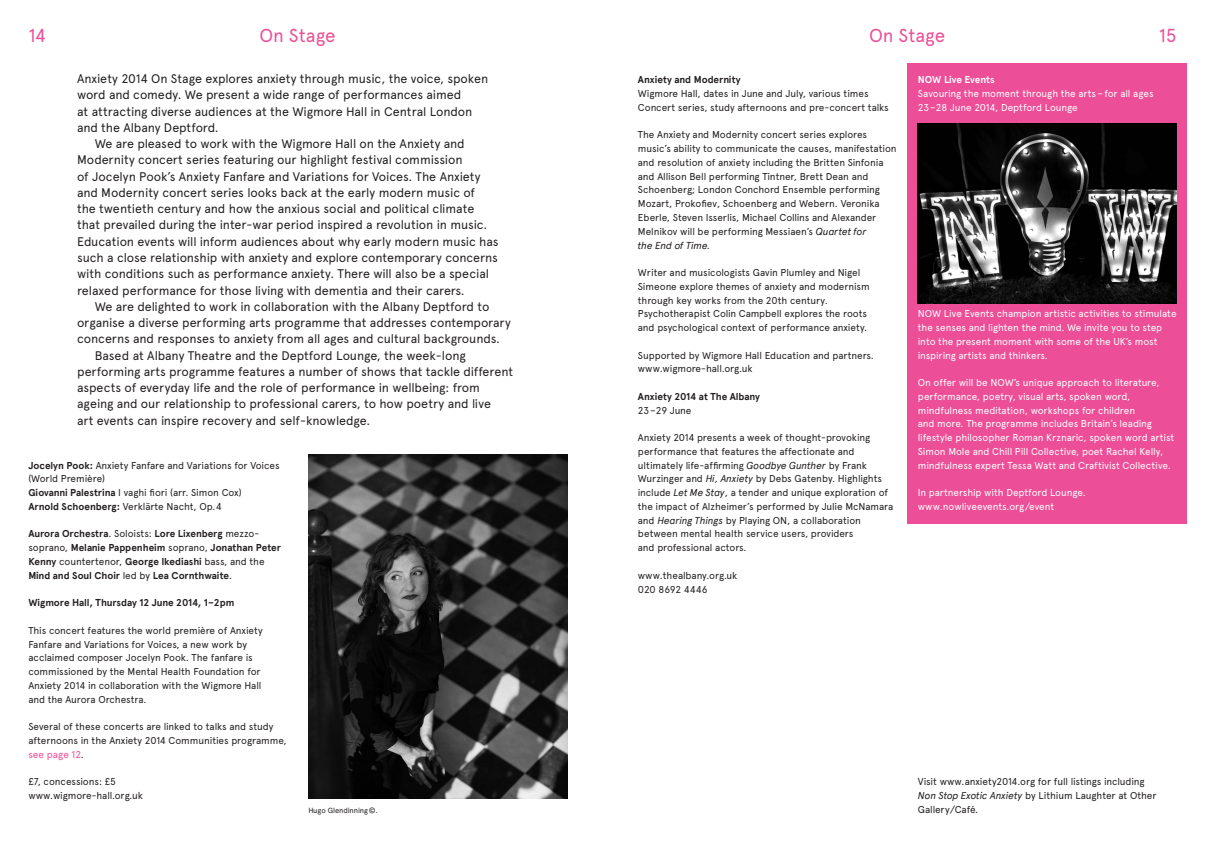
<style>
.page{position:relative;width:1205px;height:851px;background:#fff}
.page>*{position:absolute;margin:0;border:0;box-sizing:border-box;transform-origin:0 0}
.t1{font:18.75px "Apercu";color:#ec4f97}
.t2{font:12.5px/16.2px "Apercu";letter-spacing:-.01em;color:#231f20}
.t3{font:10px/13.8px "Apercu";letter-spacing:-.01em;color:#231f20}
.t4{font:10px/13.8px "Apercu";letter-spacing:-.01em;color:#fff}
.t5{font:700 10px/13.8px "Apercu";letter-spacing:-.005em;color:#231f20}
.t6{font:700 10px "Apercu";color:#fff}
.t7{font:10px "Apercu";letter-spacing:.005em;color:#ec4f97}
.t8{font:7.5px "Apercu";letter-spacing:-.01em;color:#231f20}
.s1{font-weight:700}
.s2{font-weight:400}
.s3{color:#231f20}
.s4{font-style:italic}
</style>
<div class="page">
<img style="left:308px;top:455px;width:259px;height:343px">
<div style="left:907px;top:63px;width:280px;height:460px;background:#ec4f97"></div>
<img style="left:918px;top:123px;width:258px;height:180px">
<h1 class="t1" style="left:28px;top:24px;width:19px">14</h1>
<p class="t1" style="left:260px;top:24px;width:78px">On Stage</p>
<h1 class="t1" style="left:1158px;top:24px;width:19px">15</h1>
<p class="t1" style="left:869px;top:24px;width:78px">On Stage</p>
<p class="t2" style="left:77px;top:70px;width:413px">Anxiety 2014 On Stage explores anxiety through music, the voice, spoken word and comedy. We present a wide range of performances aimed<br>at attracting diverse audiences at the Wigmore Hall in Central London and the Albany Deptford.</p>
<p class="t2" style="left:77px;top:135px;width:423px;text-indent:18px">We are pleased to work with the Wigmore Hall on the Anxiety and Modernity concert series featuring our highlight festival commission<br>of Jocelyn Pook’s Anxiety Fanfare and Variations for Voices. The Anxiety and Modernity concert series looks back at the early modern music of<br>the twentieth century and how the anxious social and political climate that prevailed during the inter-war period inspired a revolution in music.<br>Education events will inform audiences about why early modern music has such a close relationship with anxiety and explore contemporary concerns with conditions such as performance anxiety. There will also be a special relaxed performance for those living with dementia and their carers.</p>
<p class="t2" style="left:77px;top:298px;width:435px;text-indent:18px">We are delighted to work in collaboration with the Albany Deptford to organise a diverse performing arts programme that addresses contemporary concerns and responses to anxiety from all ages and cultural backgrounds.</p>
<p class="t2" style="left:77px;top:347px;width:438px;text-indent:18px">Based at Albany Theatre and the Deptford Lounge, the week-long performing arts programme features a number of shows that tackle different aspects of everyday life and the role of performance in wellbeing: from ageing and our relationship to professional carers, to how poetry and live<br>art events can inspire recovery and self-knowledge.</p>
<p class="t3" style="left:28px;top:458px;width:253px"><span class="s1">Jocelyn Pook:</span> Anxiety Fanfare and Variations for Voices (World Première)</p>
<p class="t3" style="left:28px;top:485px;width:215px"><span class="s1">Giovanni Palestrina</span> I vaghi fiori (arr. Simon Cox)</p>
<p class="t3" style="left:28px;top:499px;width:195px"><span class="s1">Arnold Schoenberg:</span> Verklärte Nacht, Op.4</p>
<p class="t5" style="left:28px;top:527px;width:254px">Aurora Orchestra<span class="s2">. Soloists:</span> Lore Lixenberg <span class="s2">mezzo&shy;soprano,</span> Melanie Pappenheim <span class="s2">soprano,</span> Jonathan Peter Kenny <span class="s2">countertenor,</span> George Ikediashi <span class="s2">bass, and the </span>Mind and Soul Choir <span class="s2">led by</span> Lea Cornthwaite<span class="s2">.</span></p>
<p class="t5" style="left:28px;top:596px;width:207px">Wigmore Hall, Thursday 12 June 2014, 1–2pm</p>
<p class="t3" style="left:28px;top:623px;width:236px">This concert features the world première of Anxiety Fanfare and Variations for Voices, a new work by acclaimed composer Jocelyn Pook. The fanfare is commissioned by the Mental Health Foundation for Anxiety 2014 in collaboration with the Wigmore Hall and the Aurora Orchestra.</p>
<p class="t3" style="left:28px;top:719px;width:260px">Several of these concerts are linked to talks and study afternoons in the Anxiety 2014 Communities programme,</p>
<p class="t7" style="left:28px;top:748px;width:57px">see page 12<span class="s3">.</span></p>
<p class="t3" style="left:28px;top:774px;width:89px">£7, concessions: £5</p>
<p class="t3" style="left:28px;top:788px;width:116px">www.wigmore-hall.org.uk</p>
<p class="t8" style="left:308px;top:805px;width:71px">Hugo Glendinning©.</p>
<p class="t5" style="left:638px;top:73px;width:104px">Anxiety and Modernity</p>
<p class="t3" style="left:638px;top:87px;width:232px">Wigmore Hall, dates in June and July, various times</p>
<p class="t3" style="left:638px;top:100px;width:252px">Concert series, study afternoons and pre-concert talks</p>
<p class="t3" style="left:638px;top:128px;width:260px">The Anxiety and Modernity concert series explores music’s ability to communicate the causes, manifestation and resolution of anxiety including the Britten Sinfonia and Allison Bell performing Tintner, Brett Dean and Schoenberg; London Conchord Ensemble performing Mozart, Prokofiev, Schoenberg and Webern. Veronika Eberle, Steven Isserlis, Michael Collins and Alexander Melnikov will be performing Messiaen’s <span class="s4">Quartet for<br>the End of Time.</span></p>
<p class="t3" style="left:638px;top:265px;width:233px">Writer and musicologists Gavin Plumley and Nigel Simeone explore themes of anxiety and modernism through key works from the 20th century.<br>Psychotherapist Colin Campbell explores the roots and psychological context of performance anxiety.</p>
<p class="t3" style="left:638px;top:348px;width:237px">Supported by Wigmore Hall Education and partners.</p>
<p class="t3" style="left:638px;top:362px;width:116px">www.wigmore-hall.org.uk</p>
<p class="t5" style="left:638px;top:389px;width:124px">Anxiety 2014 at The Albany</p>
<p class="t3" style="left:638px;top:403px;width:55px">23–29 June</p>
<p class="t3" style="left:638px;top:430px;width:257px">Anxiety 2014 presents a week of thought-provoking performance that features the affectionate and ultimately life-affirming <span class="s4">Goodbye Gunther</span> by Frank Wurzinger and <span class="s4">Hi, Anxiety</span> by Debs Gatenby. Highlights include <span class="s4">Let Me Stay</span>, a tender and unique exploration of the impact of Alzheimer’s performed by Julie McNamara and <span class="s4">Hearing Things</span> by Playing ON, a collaboration between mental health service users, providers<br>and professional actors.</p>
<p class="t3" style="left:638px;top:568px;width:101px">www.thealbany.org.uk<br>020 8692 4446</p>
<p class="t6" style="left:918px;top:74px;width:78px">NOW Live Events</p>
<p class="t4" style="left:918px;top:87px;width:237px">Savouring the moment through the arts–for all ages</p>
<p class="t4" style="left:918px;top:100px;width:161px">23–28 June 2014, Deptford Lounge</p>
<p class="t4" style="left:918px;top:307px;width:260px">NOW Live Events champion artistic activities to stimulate the senses and lighten the mind. We invite you to step into the present moment with some of the UK’s most inspiring artists and thinkers.</p>
<p class="t4" style="left:918px;top:375px;width:258px">On offer will be NOW’s unique approach to literature, performance, poetry, visual arts, spoken word, mindfulness meditation, workshops for children<br>and more. The programme includes Britain’s leading lifestyle philosopher Roman Krznaric, spoken word artist Simon Mole and Chill Pill Collective, poet Rachel Kelly, mindfulness expert Tessa Watt and Craftivist Collective.</p>
<p class="t4" style="left:918px;top:485px;width:169px">In partnership with Deptford Lounge. www.nowliveevents.org/event</p>
<p class="t3" style="left:918px;top:774px;width:240px">Visit www.anxiety2014.org for full listings including<br><span class="s4">Non Stop Exotic Anxiety</span> by Lithium Laughter at Other<br>Gallery/Café.</p>
</div>
